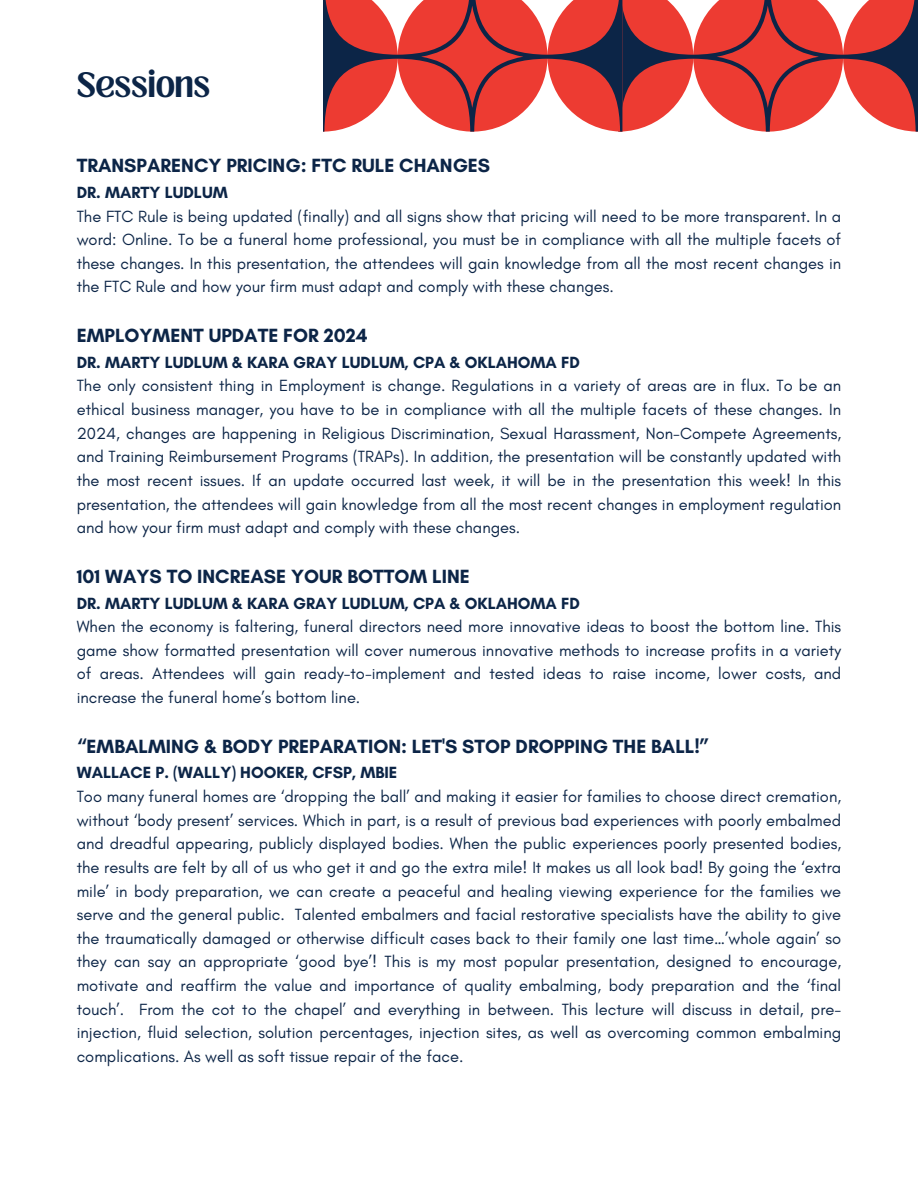
<style>
.page{position:relative;width:918px;height:1188px;background:#fff}
.page>*{position:absolute;margin:0;border:0;box-sizing:border-box;transform-origin:0 0}
.t1{font:700 27px "Loubag";color:#0c2547}
.t2{font:700 19.5px "Glacial Indifference";color:#0c2547}
.t3{font:16.5px/23.7px "Glacial Indifference";color:#0c2547;text-align:justify}
.t4{font:700 16.5px "Glacial Indifference";color:#0c2547}
</style>
<div class="page">
<svg style="left:323px;top:0;width:595px;height:131px"></svg>
<h1 class="t1" style="left:77px;top:63px;width:135px">SESSIONS</h1>
<p class="t2" style="left:77px;top:154px;width:415px">TRANSPARENCY PRICING: FTC RULE CHANGES</p>
<p class="t4" style="left:77px;top:182px;width:153px">DR. MARTY LUDLUM</p>
<p class="t3" style="left:77px;top:204px;width:766px">The FTC Rule is being updated (finally) and all signs show that pricing will need to be more transparent. In a word: Online. To be a funeral home professional, you must be in compliance with all the multiple facets of these changes. In this presentation, the attendees will gain knowledge from all the most recent changes in the FTC Rule and how your firm must adapt and comply with these changes.</p>
<p class="t2" style="left:77px;top:323px;width:292px">EMPLOYMENT UPDATE FOR 2024</p>
<p class="t4" style="left:77px;top:352px;width:505px">DR. MARTY LUDLUM &amp; KARA GRAY LUDLUM, CPA &amp; OKLAHOMA FD</p>
<p class="t3" style="left:77px;top:374px;width:766px">The only consistent thing in Employment is change. Regulations in a variety of areas are in flux. To be an ethical business manager, you have to be in compliance with all the multiple facets of these changes. In 2024, changes are happening in Religious Discrimination, Sexual Harassment, Non-Compete Agreements, and Training Reimbursement Programs (TRAPs). In addition, the presentation will be constantly updated with the most recent issues. If an update occurred last week, it will be in the presentation this week! In this presentation, the attendees will gain knowledge from all the most recent changes in employment regulation and how your firm must adapt and comply with these changes.</p>
<p class="t2" style="left:77px;top:564px;width:395px">101 WAYS TO INCREASE YOUR BOTTOM LINE</p>
<p class="t4" style="left:77px;top:593px;width:505px">DR. MARTY LUDLUM &amp; KARA GRAY LUDLUM, CPA &amp; OKLAHOMA FD</p>
<p class="t3" style="left:77px;top:615px;width:766px">When the economy is faltering, funeral directors need more innovative ideas to boost the bottom line. This game show formatted presentation will cover numerous innovative methods to increase profits in a variety of areas. Attendees will gain ready-to-implement and tested ideas to raise income, lower costs, and increase the funeral home’s bottom line.</p>
<p class="t2" style="left:77px;top:734px;width:635px">“EMBALMING &amp; BODY PREPARATION: LET'S STOP DROPPING THE BALL!”</p>
<p class="t4" style="left:77px;top:763px;width:322px">WALLACE P. (WALLY) HOOKER, CFSP, MBIE</p>
<p class="t3" style="left:77px;top:784px;width:766px">Too many funeral homes are ‘dropping the ball’ and making it easier for families to choose direct cremation, without ‘body present’ services. Which in part, is a result of previous bad experiences with poorly embalmed and dreadful appearing, publicly displayed bodies. When the public experiences poorly presented bodies, the results are felt by all of us who get it and go the extra mile! It makes us all look bad! By going the ‘extra mile’ in body preparation, we can create a peaceful and healing viewing experience for the families we serve and the general public. Talented embalmers and facial restorative specialists have the ability to give the traumatically damaged or otherwise difficult cases back to their family one last time…’whole again’ so they can say an appropriate ‘good bye’! This is my most popular presentation, designed to encourage, motivate and reaffirm the value and importance of quality embalming, body preparation and the ‘final touch’. From the cot to the chapel’ and everything in between. This lecture will discuss in detail, pre&shy;injection, fluid selection, solution percentages, injection sites, as well as overcoming common embalming complications. As well as soft tissue repair of the face.</p>
</div>
